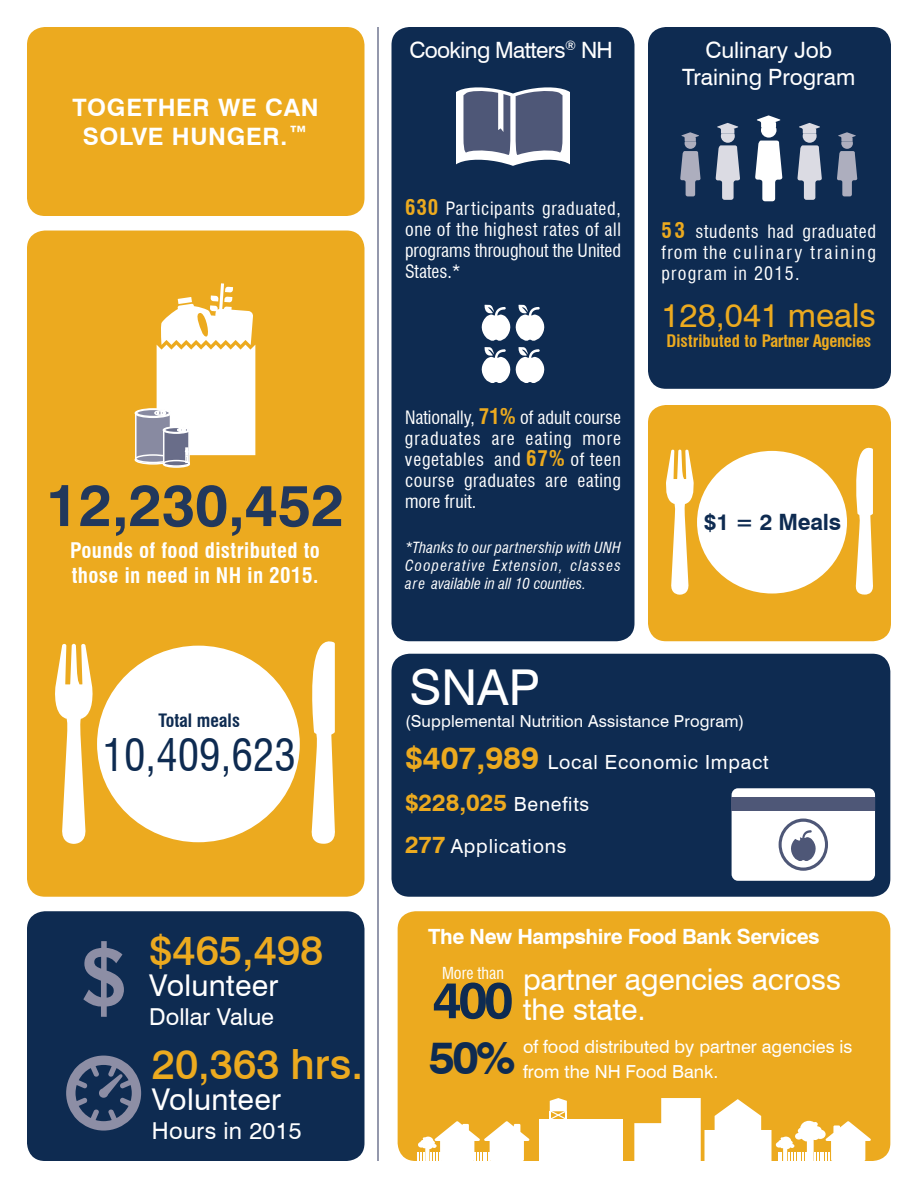
<style>
.page{position:relative;width:918px;height:1188px;background:#fff}
.page>*{position:absolute;margin:0;border:0;box-sizing:border-box;transform-origin:0 0}
.t1{font:700 58.5px "Swiss 721 BT";color:#22385c}
.t2{font:700 51px "Swiss 721 BT";color:#0e2b51}
.t3{font:49.5px "Swiss 721 BT";color:#fff}
.t4{font:700 46.5px "Swiss 721 BT";color:#0e2b51}
.t5{font:condensed 43.05px "Swiss 721 BT";color:#0e2b51}
.t6{font:500 41.7px "Swiss 721 BT";color:#ecaa1f}
.t7{font:33px "Swiss 721 BT";color:#ecaa1f}
.t8{font:30px/30px "Swiss 721 BT";color:#fff}
.t9{font:700 24px/28.5px "Swiss 721 BT";letter-spacing:.03em;color:#fff;text-align:center}
.t10{font:700 24px "Swiss 721 BT";color:#ecaa1f}
.t11{font:23.4px "Swiss 721 BT";color:#fff}
.t12{font:22.5px/27px "Swiss 721 BT";color:#fff;text-align:center}
.t13{font:22.5px "Swiss 721 BT";letter-spacing:-.03em;color:#fff}
.t14{font:700 22.5px "Swiss 721 BT";letter-spacing:-.01em;color:#0e2b51}
.t15{font:700 condensed 21px/25.2px "Swiss 721 BT";letter-spacing:.02em;color:#fff}
.t16{font:700 21px "Swiss 721 BT";letter-spacing:-.02em;color:#fff}
.t17{font:19.5px "Swiss 721 BT";letter-spacing:.04em;color:#fff}
.t18{font:condensed 18px/21px "Swiss 721 BT";letter-spacing:.04em;color:#fff;text-align:justify}
.t19{font:18px "Swiss 721 BT";color:#fff}
.t20{font:700 condensed 18px "Swiss 721 BT";color:#0e2b51}
.t21{font:700 condensed 16.8px "Swiss 721 BT";letter-spacing:-.01em;color:#ecaa1f}
.t22{font:16.5px "Swiss 721 BT";letter-spacing:.01em;color:#fff}
.t23{font:condensed 16.2px "Swiss 721 BT";color:#fff}
.t24{font:italic condensed 15px/18px "Swiss 721 BT";letter-spacing:.08em;color:#fff;text-align:justify}
.s1{font-weight:700;font-size:21px;color:#ecaa1f}
.s2{font-weight:700;font-size:31.5px;color:#ecaa1f}
.s3{font-weight:400;font-size:19.5px;color:#fff}
.s4{font-weight:700;font-size:24px;color:#ecaa1f}
</style>
<div class="page">
<div style="left:648px;top:405px;width:243px;height:236px;background:#ecaa1f;border-radius:18px"></div>
<div style="left:398px;top:911px;width:492px;height:250px;background:#ecaa1f;border-radius:18px"></div>
<div style="left:392px;top:654px;width:498px;height:243px;background:#0e2b51;border-radius:18px"></div>
<div style="left:732px;top:788px;width:143px;height:93px;background:#fff;border-radius:7px"></div>
<div style="left:732px;top:797px;width:143px;height:14px;background:#4e5777"></div>
<svg style="left:779px;top:819px;width:49px;height:52px"></svg>
<div style="left:27px;top:231px;width:337px;height:666px;background:#ecaa1f;border-radius:18px"></div>
<div style="left:135px;top:455px;width:37px;height:10px;background:#f1f1f4;border:2px solid #fff;border-radius:50%"></div>
<div style="left:135px;top:412px;width:36px;height:48px;background:#888aa1;border:2px solid #fff"></div>
<div style="left:135px;top:454px;width:36px;height:9px;background:#888aa1;border:2px solid #fff;border-radius:50%"></div>
<svg style="left:135px;top:408px;width:37px;height:10px"></svg>
<svg style="left:136px;top:409px;width:34px;height:8px"></svg>
<svg style="left:163px;top:460px;width:27px;height:8px"></svg>
<svg style="left:163px;top:460px;width:27px;height:7px"></svg>
<svg style="left:153px;top:283px;width:102px;height:180px"></svg>
<svg style="left:311px;top:641px;width:24px;height:203px"></svg>
<svg style="left:55px;top:643px;width:38px;height:201px"></svg>
<div style="left:97px;top:646px;width:203px;height:196px;background:#fff;border-radius:50%"></div>
<div style="left:392px;top:27px;width:242px;height:614px;background:#0e2b51;border-radius:18px"></div>
<svg style="left:456px;top:87px;width:114px;height:79px;background:#81899f"></svg>
<svg style="left:481px;top:305px;width:64px;height:36px"></svg>
<svg style="left:481px;top:347px;width:64px;height:36px"></svg>
<div style="left:27px;top:27px;width:337px;height:189px;background:#ecaa1f;border-radius:18px"></div>
<div style="left:648px;top:27px;width:243px;height:362px;background:#0e2b51;border-radius:18px"></div>
<svg style="left:755px;top:115px;width:28px;height:86px"></svg>
<svg style="left:715px;top:123px;width:25px;height:77px"></svg>
<svg style="left:797px;top:123px;width:25px;height:77px"></svg>
<svg style="left:680px;top:132px;width:21px;height:64px"></svg>
<svg style="left:837px;top:132px;width:20px;height:64px"></svg>
<div style="left:27px;top:911px;width:337px;height:250px;background:#0e2b51;border-radius:18px"></div>
<svg style="left:83px;top:941px;width:41px;height:76px"></svg>
<svg style="left:66px;top:1056px;width:75px;height:75px"></svg>
<div style="left:539px;top:1119px;width:84px;height:42px;background:#fff"></div>
<svg style="left:550px;top:1098px;width:17px;height:21px"></svg>
<svg style="left:634px;top:1098px;width:237px;height:63px"></svg>
<svg style="left:417px;top:1121px;width:113px;height:40px"></svg>
<hr style="left:377px;top:27px;width:2px;height:1134px;background:#727791">
<svg style="left:855px;top:447px;width:18px;height:148px"></svg>
<svg style="left:666px;top:449px;width:28px;height:146px"></svg>
<div style="left:697px;top:451px;width:150px;height:143px;background:#fff;border-radius:50%"></div>
<h3 class="t9" style="left:72px;top:93px;width:248px">TOGETHER WE CAN<br>SOLVE HUNGER.™</h3>
<h1 class="t1" style="left:46px;top:470px;width:300px">12,230,452</h1>
<p class="t15" style="left:70px;top:538px;width:251px">Pounds of food distributed to those in need in NH in 2015.</p>
<p class="t20" style="left:159px;top:710px;width:83px">Total meals</p>
<h3 class="t5" style="left:103px;top:729px;width:195px">10,409,623</h3>
<h3 class="t6" style="left:149px;top:924px;width:176px">$465,498</h3>
<h3 class="t8" style="left:149px;top:970px;width:131px">Volunteer</h3>
<p class="t11" style="left:149px;top:1002px;width:126px">Dollar Value</p>
<h3 class="t6" style="left:152px;top:1038px;width:213px">20,363 hrs.</h3>
<h3 class="t8" style="left:152px;top:1084px;width:131px">Volunteer</h3>
<p class="t11" style="left:152px;top:1116px;width:151px">Hours in 2015</p>
<p class="t13" style="left:410px;top:36px;width:205px">Cooking Matters<sup>®</sup> NH</p>
<p class="t12" style="left:682px;top:36px;width:175px">Culinary Job<br>Training Program</p>
<p class="t18" style="left:405px;top:198px;width:218px"><span class="s1">630</span> Participants graduated, one of the highest rates of all programs throughout the United States.*</p>
<p class="t18" style="left:405px;top:407px;width:218px">Nationally, <span class="s1">71%</span> of adult course graduates are eating more vegetables and <span class="s1">67%</span> of teen course graduates are eating more fruit.</p>
<p class="t24" style="left:405px;top:539px;width:218px">*Thanks to our partnership with UNH Cooperative Extension, classes are available in all 10 counties.</p>
<p class="t18" style="left:661px;top:221px;width:216px"><span class="s1">53</span> students had graduated from the culinary training program in 2015.</p>
<h3 class="t7" style="left:662px;top:295px;width:216px">128,041 meals</h3>
<p class="t21" style="left:666px;top:331px;width:206px">Distributed to Partner Agencies</p>
<p class="t14" style="left:704px;top:509px;width:139px">$1 = 2 Meals</p>
<h3 class="t3" style="left:410px;top:657px;width:132px">SNAP</h3>
<p class="t22" style="left:405px;top:711px;width:341px">(Supplemental Nutrition Assistance Program)</p>
<p class="t17" style="left:405px;top:751px;width:365px"><span class="s2">$407,989</span> Local Economic Impact</p>
<h3 class="t10" style="left:405px;top:788px;width:186px">$228,025 <span class="s3">Benefits</span></h3>
<p class="t17" style="left:405px;top:835px;width:163px"><span class="s4">277</span> Applications</p>
<p class="t16" style="left:428px;top:924px;width:393px">The New Hampshire Food Bank Services</p>
<p class="t23" style="left:442px;top:964px;width:63px">More than</p>
<h2 class="t2" style="left:433px;top:969px;width:82px">400</h2>
<h3 class="t8" style="left:523px;top:964px;width:319px">partner agencies across the state.</h3>
<p class="t19" style="left:523px;top:1035px;width:331px">of food distributed by partner agencies is</p>
<h3 class="t4" style="left:429px;top:1030px;width:89px">50%</h3>
<p class="t19" style="left:523px;top:1061px;width:197px">from the NH Food Bank.</p>
</div>
